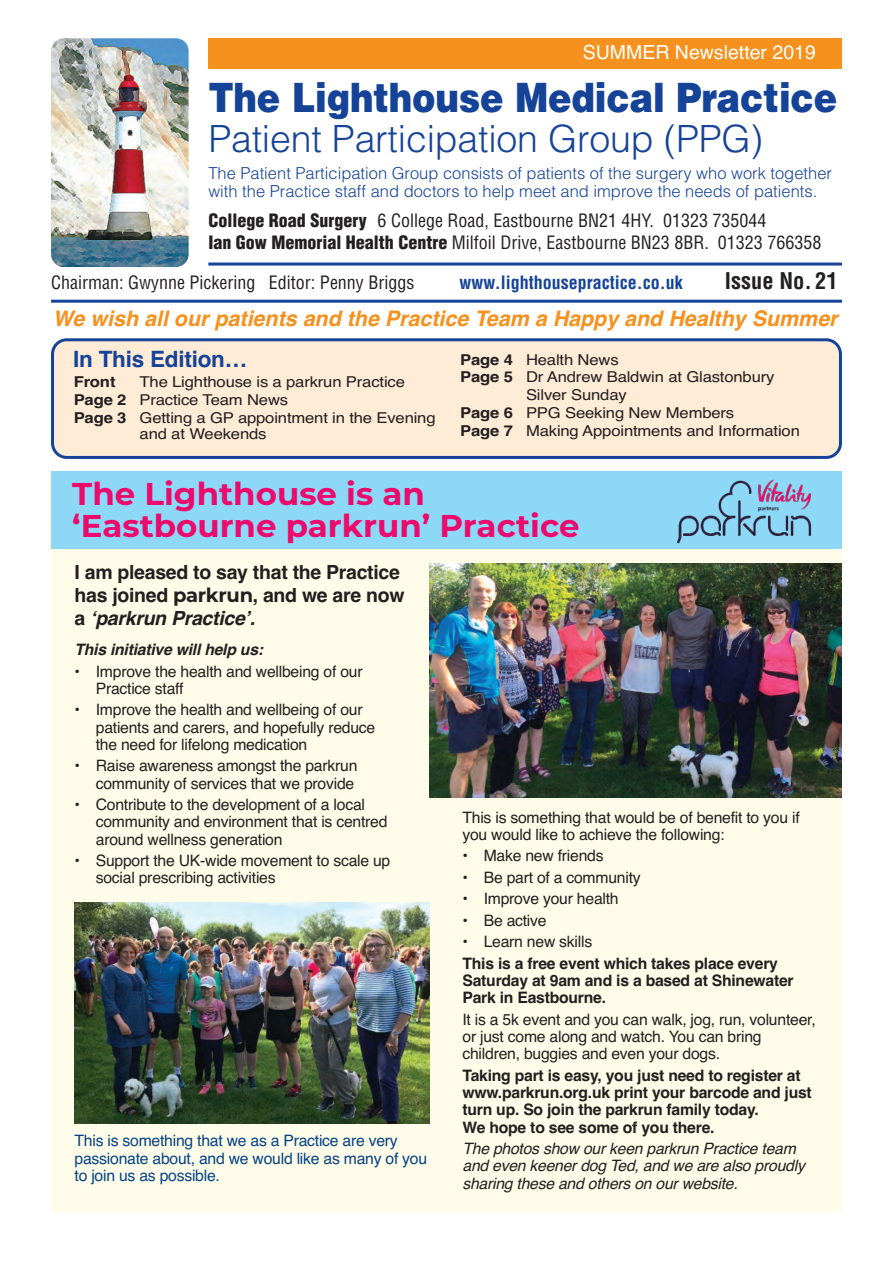
<style>
.page{position:relative;width:893px;height:1263px;background:#fff}
.page>*{position:absolute;margin:0;border:0;box-sizing:border-box;transform-origin:0 0}
.t1{font:900 40.5px "Helvetica";letter-spacing:-.005em;color:#154398;scale:.87 1}
.t2{font:300 37.5px "Helvetica";letter-spacing:-.005em;color:#154398}
.t3{font:700 31.5px/32.2px "Montserrat";color:#ec0a6c}
.t4{font:700 22.5px "Helvetica";letter-spacing:-.01em;color:#154398}
.t5{font:700 condensed 22.5px "Helvetica";color:#231f20}
.t6{font:italic 700 21.45px "Helvetica";color:#f6911e}
.t7{font:700 19.5px/23.2px "Helvetica";letter-spacing:-.015em;color:#231f20}
.t8{font:19.5px "Helvetica";color:#fff}
.t9{font:condensed 18px/22.5px "Helvetica";color:#231f20}
.t10{font:700 condensed 18px "Helvetica";color:#154398}
.t11{font:300 16.5px/18px "Helvetica";color:#154398}
.t12{font:15.75px/17.2px "Helvetica";letter-spacing:-.015em;color:#231f20}
.t13{font:700 15.75px/17.2px "Helvetica";letter-spacing:-.015em;color:#231f20}
.t14{font:italic 15.75px/17.2px "Helvetica";letter-spacing:-.015em;color:#231f20}
.t15{font:15.75px/17.2px "Helvetica";letter-spacing:-.015em;color:#054286}
.t16{font:italic 700 15.75px "Helvetica";letter-spacing:-.015em;color:#231f20}
.t17{font:15px/17.9px "Helvetica";letter-spacing:-.01em;color:#231f20;scale:1.11 1}
.t18{font:700 15px "Helvetica";letter-spacing:-.01em;color:#231f20;scale:1.11 1}
.s1{font-weight:900}
.s2{font-weight:700}
.s3{font-family:"Montserrat"}
.s4{font-style:italic}
</style>
<div class="page">
<hr style="left:208px;top:263px;width:634px;height:3px;background:#154398">
<div style="left:208px;top:38px;width:634px;height:31px;background:#f6911e"></div>
<img style="left:51px;top:38px;width:138px;height:229px;border-radius:13px">
<hr style="left:51px;top:300px;width:791px;height:3px;background:#154398">
<svg style="left:51px;top:338px;width:791px;height:121px;background:#f0e2d3"></svg>
<div style="left:51px;top:483px;width:791px;height:729px;background:#fffde9"></div>
<div style="left:51px;top:471px;width:791px;height:77px;background:#8dd7f7"></div>
<img style="left:429px;top:564px;width:413px;height:233px">
<img style="left:75px;top:903px;width:354px;height:220px">
<img style="left:677px;top:479px;width:135px;height:65px">
<p class="t8" style="left:583px;top:41px;width:234px">SUMMER Newsletter 2019</p>
<h1 class="t1" style="left:208px;top:74px;width:724px">The Lighthouse Medical Practice</h1>
<h2 class="t2" style="left:208px;top:107px;width:556px">Patient Participation Group (PPG)</h2>
<p class="t11" style="left:208px;top:163px;width:625px">The Patient Participation Group consists of patients of the surgery who work together with the Practice staff and doctors to help meet and improve the needs of patients.</p>
<p class="t9" style="left:208px;top:209px;width:614px"><span class="s1">College Road Surgery</span> 6 College Road, Eastbourne BN21 4HY. 01323 735044<br><span class="s1">Ian Gow Memorial Health Centre</span> Milfoil Drive, Eastbourne BN23 8BR. 01323 766358</p>
<p class="t9" style="left:51px;top:271px;width:365px">Chairman: Gwynne Pickering Editor: Penny Briggs</p>
<p class="t10" style="left:459px;top:272px;width:225px">www.lighthousepractice.co.uk</p>
<h3 class="t5" style="left:725px;top:268px;width:114px">Issue No. 21</h3>
<h3 class="t6" style="left:53px;top:306px;width:786px">We wish all our patients and the Practice Team a Happy and Healthy Summer</h3>
<h3 class="t4" style="left:73px;top:346px;width:176px">In This Edition…</h3>
<p class="t18" style="left:74px;top:373px;width:39px">Front</p>
<p class="t17" style="left:460px;top:350px;width:144px"><span class="s2">Page 4</span> Health News</p>
<p class="t17" style="left:460px;top:368px;width:285px"><span class="s2">Page 5</span> Dr Andrew Baldwin at Glastonbury</p>
<p class="t17" style="left:526px;top:386px;width:92px">Silver Sunday</p>
<p class="t17" style="left:460px;top:404px;width:248px"><span class="s2">Page 6</span> PPG Seeking New Members</p>
<p class="t17" style="left:460px;top:422px;width:308px"><span class="s2">Page 7</span> Making Appointments and Information</p>
<p class="t17" style="left:74px;top:373px;width:328px;text-indent:66px">The Lighthouse is a parkrun Practice<br><span class="s2">Page 2</span> Practice Team News<br><span class="s2">Page 3</span> Getting a GP appointment in the Evening</p>
<p class="t17" style="left:140px;top:425px;width:116px">and at Weekends</p>
<h3 class="t3" style="left:72px;top:476px;width:509px">The Lighthouse is an ‘Eastbourne parkrun’ Practice</h3>
<p class="t7" style="left:75px;top:560px;width:331px">I am pleased to say that the Practice has joined <span class="s3">parkrun</span>, and we are now a <span class="s4">‘parkrun Practice’.</span></p>
<p class="t16" style="left:75px;top:640px;width:190px">This initiative will help us:</p>
<p class="t12" style="left:96px;top:662px;width:268px;text-indent:-21px">• Improve the health and wellbeing of our<br>Practice staff</p>
<p class="t12" style="left:96px;top:701px;width:281px;text-indent:-21px">• Improve the health and wellbeing of our patients and carers, and hopefully reduce the need for lifelong medication</p>
<p class="t12" style="left:75px;top:757px;width:284px;text-align:right">• Raise awareness amongst the parkrun community of services that we provide</p>
<p class="t12" style="left:96px;top:796px;width:293px;text-indent:-21px">• Contribute to the development of a local community and environment that is centred around wellness generation</p>
<p class="t12" style="left:96px;top:852px;width:296px;text-indent:-21px">• Support the UK-wide movement to scale up social prescribing activities</p>
<p class="t12" style="left:462px;top:809px;width:339px">This is something that would be of benefit to you if you would like to achieve the following:</p>
<p class="t12" style="left:462px;top:847px;width:143px">• Make new friends</p>
<p class="t12" style="left:462px;top:869px;width:180px">• Be part of a community</p>
<p class="t12" style="left:462px;top:890px;width:158px">• Improve your health</p>
<p class="t12" style="left:462px;top:912px;width:86px">• Be active</p>
<p class="t12" style="left:462px;top:933px;width:131px">• Learn new skills</p>
<p class="t13" style="left:462px;top:955px;width:333px">This is a free event which takes place every<br>Saturday at 9am and is a based at Shinewater<br>Park in Eastbourne.</p>
<p class="t12" style="left:462px;top:1011px;width:355px">It is a 5k event and you can walk, jog, run, volunteer, or just come along and watch. You can bring children, buggies and even your dogs.</p>
<p class="t13" style="left:462px;top:1067px;width:351px">Taking part is easy, you just need to register at www.parkrun.org.uk print your barcode and just turn up. So join the parkrun family today.<br>We hope to see some of you there.</p>
<p class="t14" style="left:462px;top:1140px;width:344px">The photos show our keen parkrun Practice team and even keener dog Ted, and we are also proudly sharing these and others on our website.</p>
<p class="t15" style="left:75px;top:1132px;width:354px">This is something that we as a Practice are very passionate about, and we would like as many of you to join us as possible.</p>
</div>
